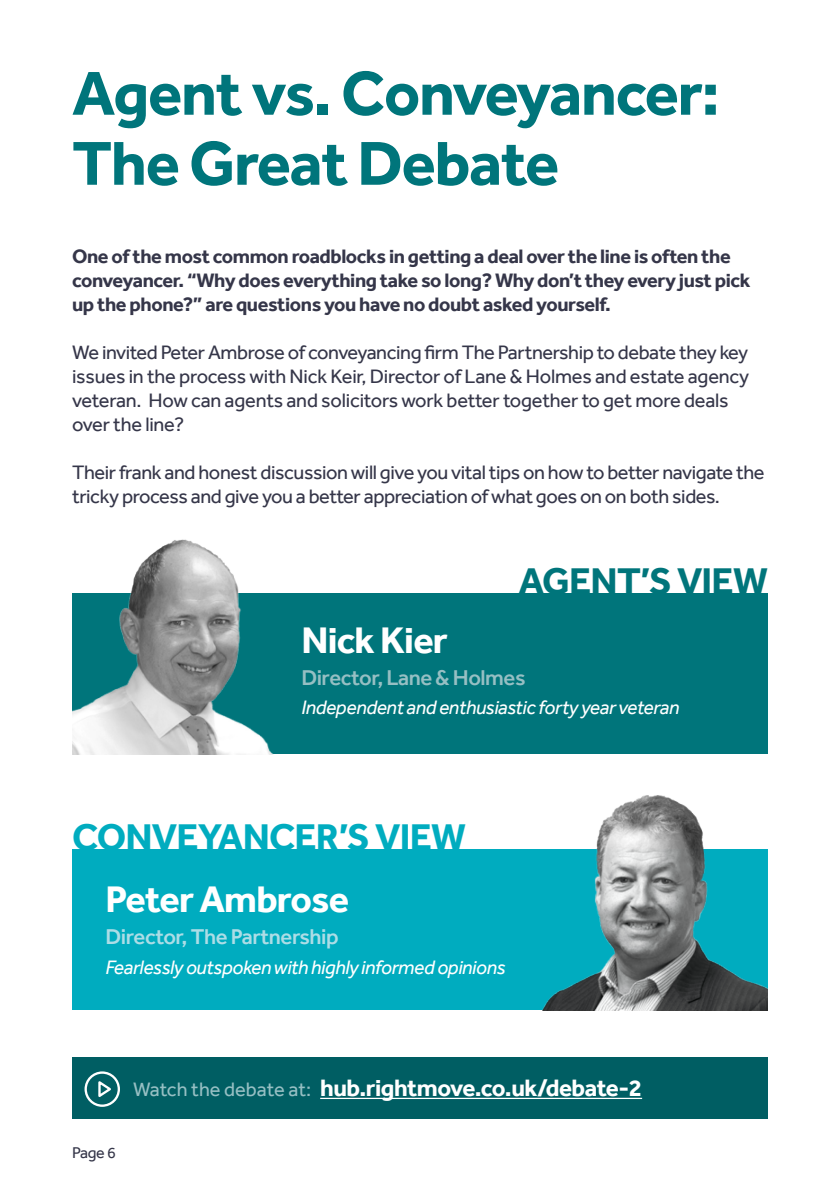
<style>
.page{position:relative;width:840px;height:1191px;background:#fff}
.page>*{position:absolute;margin:0;border:0;box-sizing:border-box;transform-origin:0 0}
.t1{font:700 64px/70px "Effra";letter-spacing:-.02em;color:#00757b}
.t2{font:700 38.2px "Effra";letter-spacing:-.02em;color:#00acbf}
.t3{font:700 38.2px "Effra";letter-spacing:-.02em;color:#00757b}
.t4{font:700 38px "Effra";letter-spacing:-.02em;color:#fff}
.t5{font:700 24.4px "Effra";letter-spacing:-.02em;color:#fff}
.t6{font:500 22px "Effra";letter-spacing:-.02em;color:#addde6}
.t7{font:500 22px "Effra";letter-spacing:-.02em;color:#96bfc3}
.t8{font:20px/24px "Effra";letter-spacing:-.02em;color:#353649}
.t9{font:700 20px/24px "Effra";letter-spacing:-.02em;color:#353649}
.t10{font:italic 20px "Effra";letter-spacing:-.02em;color:#fff}
.t11{font:20px "Effra";color:#96bfc3}
.t12{font:16px "Effra";color:#353649}
</style>
<div class="page">
<div style="left:72px;top:593px;width:695px;height:161px;background:#00757b"></div>
<div style="left:72px;top:849px;width:695px;height:161px;background:#00acbf"></div>
<div style="left:72px;top:1057px;width:695px;height:62px;background:#005e63"></div>
<hr style="left:320px;top:1097px;width:321px;height:2px;background:#fff">
<img style="left:72px;top:539px;width:201px;height:215px">
<img style="left:542px;top:795px;width:225px;height:215px">
<svg style="left:84px;top:1071px;width:36px;height:36px"></svg>
<p class="t1" style="left:72px;top:58px;width:648px">Agent vs. Conveyancer:<br>The Great Debate</p>
<p class="t9" style="left:72px;top:244px;width:679px">One of the most common roadblocks in getting a deal over the line is often the conveyancer. “Why does everything take so long? Why don’t they every just pick up the phone?” are questions you have no doubt asked yourself.</p>
<p class="t8" style="left:72px;top:340px;width:678px">We invited Peter Ambrose of conveyancing firm The Partnership to debate they key issues in the process with Nick Keir, Director of Lane &amp; Holmes and estate agency veteran. How can agents and solicitors work better together to get more deals over the line?</p>
<p class="t8" style="left:72px;top:460px;width:693px">Their frank and honest discussion will give you vital tips on how to better navigate the tricky process and give you a better appreciation of what goes on on both sides.</p>
<p class="t3" style="left:518px;top:558px;width:251px">AGENT’S VIEW</p>
<p class="t4" style="left:301px;top:617px;width:148px">Nick Kier</p>
<p class="t7" style="left:301px;top:664px;width:225px">Director, Lane &amp; Holmes</p>
<p class="t10" style="left:301px;top:696px;width:379px">Independent and enthusiastic forty year veteran</p>
<p class="t2" style="left:72px;top:814px;width:395px">CONVEYANCER’S VIEW</p>
<p class="t4" style="left:105px;top:877px;width:245px">Peter Ambrose</p>
<p class="t6" style="left:105px;top:924px;width:234px">Director, The Partnership</p>
<p class="t10" style="left:105px;top:955px;width:401px">Fearlessly outspoken with highly informed opinions</p>
<p class="t11" style="left:133px;top:1077px;width:179px">Watch the debate at:</p>
<p class="t5" style="left:320px;top:1073px;width:323px">hub.rightmove.co.uk/debate-2</p>
<p class="t12" style="left:72px;top:1143px;width:45px">Page 6</p>
</div>
